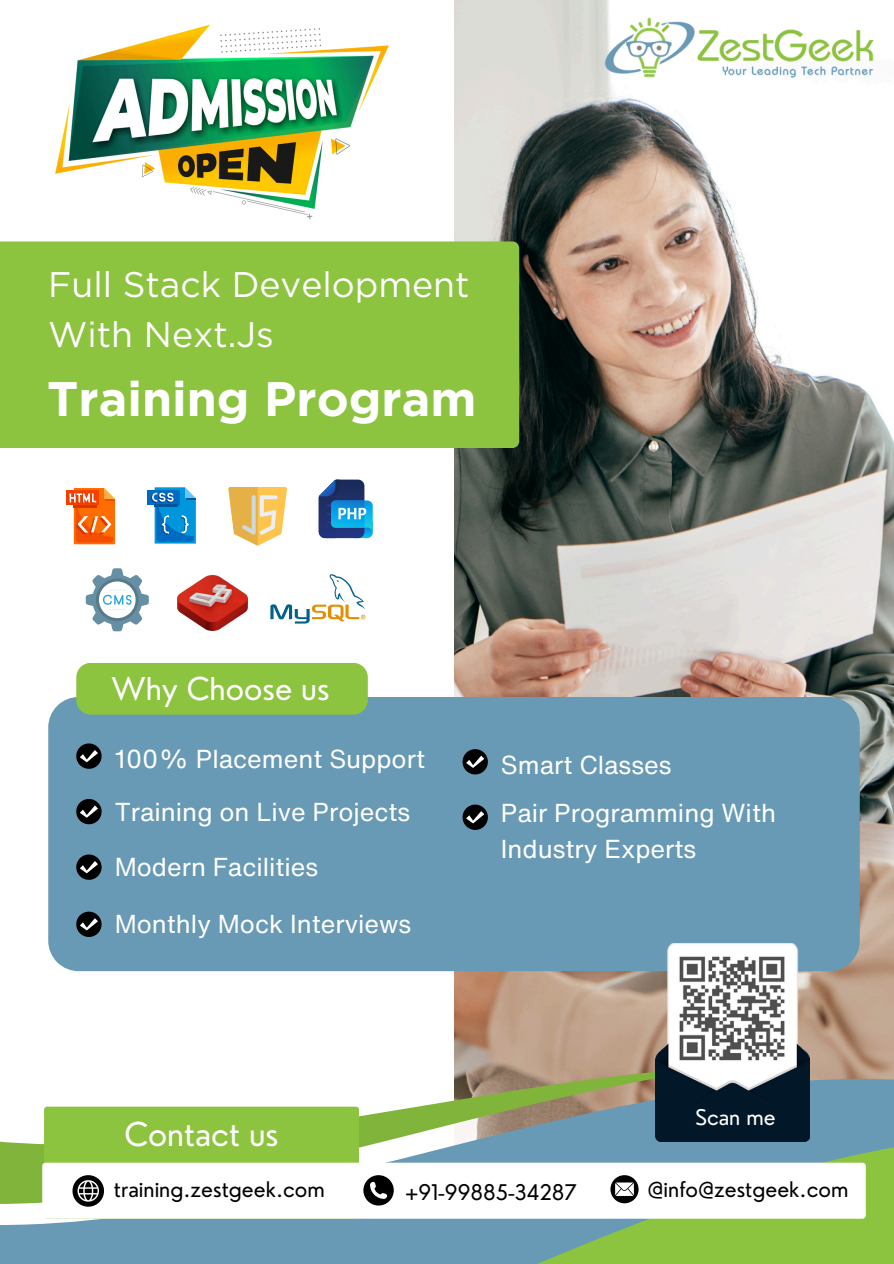
<style>
.page{position:relative;width:894px;height:1264px;background:#fff}
.page>*{position:absolute;margin:0;border:0;box-sizing:border-box;transform-origin:0 0}
.t1{font:700 48.3px "Gotham";color:#fff}
.t2{font:35.55px/49.7px "Gotham";color:#fff}
.t3{font:31.95px "Nourd";color:#fff}
.t4{font:30.6px "Nourd";color:#fff}
.t5{font:25.2px/35.4px "Helvetica Now Text";color:#fff}
.t6{font:21px "Nourd";color:#000}
.t7{font:21px "Nourd";color:#fff}
</style>
<div class="page">
<img style="left:454px;top:0;width:439px;height:1019px">
<svg style="left:0;top:1019px;width:893px;height:244px"></svg>
<svg style="left:492px;top:1131px;width:401px;height:132px;fill:#8cc33f"></svg>
<svg style="left:42px;top:1162px;width:823px;height:56px"></svg>
<div style="left:0;top:241px;width:519px;height:207px;background:#8cc33f"></div>
<svg style="left:44px;top:1106px;width:349px;height:112px"></svg>
<img style="left:604px;top:17px;width:271px;height:66px">
<div style="left:67px;top:490px;width:32px;height:15px;background:#f54100"></div>
<svg style="left:68px;top:488px;width:47px;height:56px"></svg>
<div style="left:147px;top:490px;width:33px;height:14px;background:#006bc0"></div>
<svg style="left:151px;top:487px;width:45px;height:56px"></svg>
<svg style="left:228px;top:487px;width:59px;height:58px"></svg>
<svg style="left:318px;top:479px;width:54px;height:59px"></svg>
<svg style="left:86px;top:568px;width:63px;height:63px"></svg>
<img style="left:177px;top:575px;width:70px;height:55px">
<svg style="left:270px;top:574px;width:95px;height:49px"></svg>
<img style="left:55px;top:24px;width:334px;height:196px">
<div style="left:48px;top:697px;width:811px;height:274px;background:#699ab5"></div>
<div style="left:76px;top:663px;width:292px;height:51px;background:#8cc33f"></div>
<svg style="left:76px;top:743px;width:25px;height:25px"></svg>
<svg style="left:462px;top:749px;width:25px;height:25px"></svg>
<svg style="left:76px;top:799px;width:25px;height:25px"></svg>
<svg style="left:462px;top:804px;width:25px;height:25px"></svg>
<svg style="left:76px;top:854px;width:25px;height:25px"></svg>
<svg style="left:76px;top:911px;width:25px;height:25px"></svg>
<img style="left:655px;top:943px;width:153px;height:198px">
<svg style="left:610px;top:1175px;width:28px;height:28px"></svg>
<p class="t2" style="left:48px;top:260px;width:422px">Full Stack Development<br>With Next.Js</p>
<p class="t1" style="left:47px;top:369px;width:430px">Training Program</p>
<h2 class="t4" style="left:111px;top:669px;width:219px">Why Choose us</h2>
<h3 class="t5" style="left:115px;top:740px;width:312px">100% Placement Support</h3>
<p class="t5" style="left:501px;top:746px;width:172px">Smart Classes</p>
<p class="t5" style="left:115px;top:794px;width:297px">Training on Live Projects</p>
<p class="t5" style="left:501px;top:795px;width:276px">Pair Programming With<br>Industry Experts</p>
<p class="t5" style="left:115px;top:848px;width:205px">Modern Facilities</p>
<p class="t5" style="left:115px;top:905px;width:298px">Monthly Mock Interviews</p>
<p class="t3" style="left:124px;top:1113px;width:156px">Contact us</p>
<p class="t6" style="left:114px;top:1176px;width:212px">training.zestgeek.com</p>
<h4 class="t7" style="left:695px;top:1103px;width:82px">Scan me</h4>
<p class="t6" style="left:405px;top:1178px;width:173px">+91-99885-34287</p>
<p class="t6" style="left:647px;top:1175px;width:202px">@info@zestgeek.com</p>
</div>
